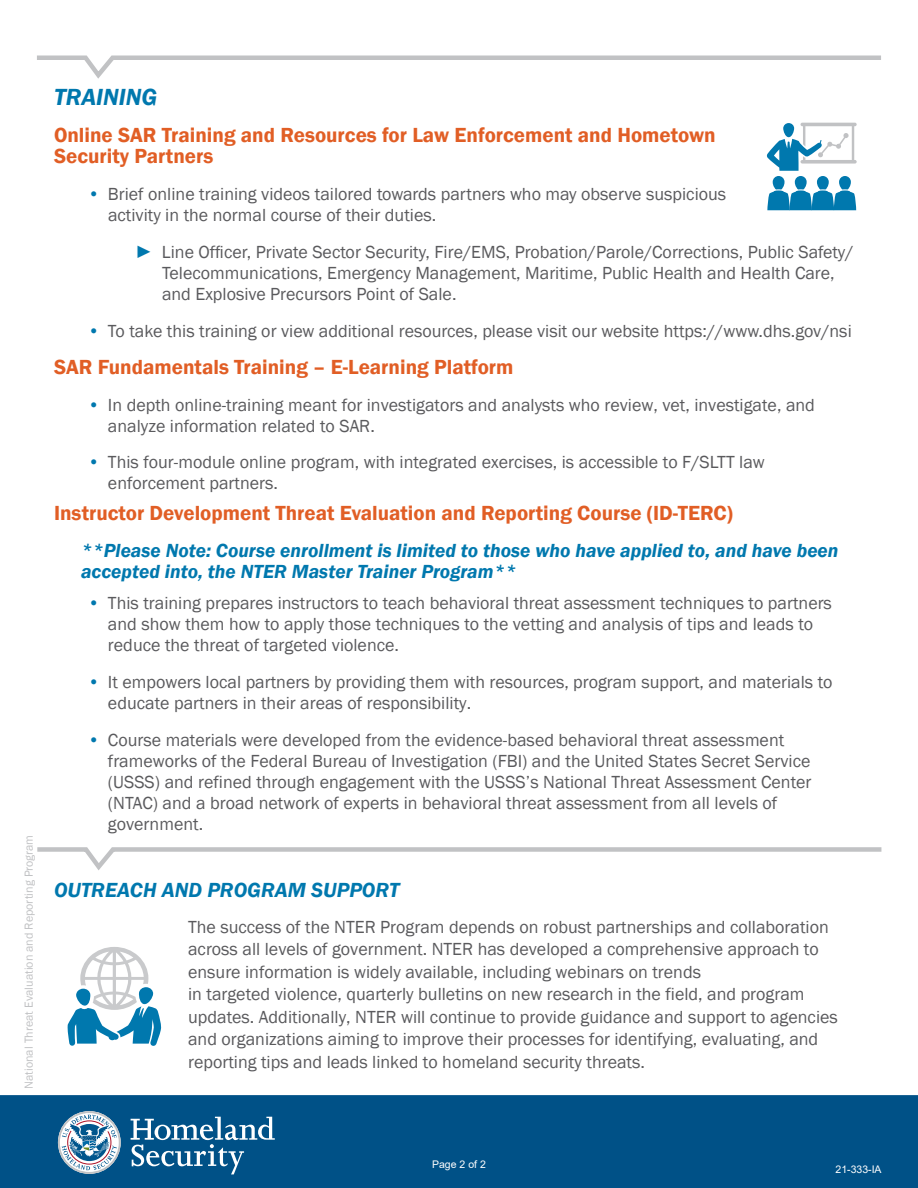
<style>
.page{position:relative;width:918px;height:1188px;background:#fff}
.page>*{position:absolute;margin:0;border:0;box-sizing:border-box;transform-origin:0 0}
.t1{font:italic 600 24px "Franklin Gothic";color:#0078ae}
.t2{font:600 21px/21px "Franklin Gothic";color:#e15e25}
.t3{font:italic 21px "Franklin Gothic Demi";color:#0078ae}
.t4{font:italic 600 19.5px/21px "Franklin Gothic";color:#0078ae}
.t5{font:18px/21px "Franklin Gothic";color:#5a5a5d}
.t6{font:12px "Franklin Gothic";color:#c1c2c4}
.t7{font:10.5px "Arial";color:#fff}
.s1{color:#0078ae}
.s2{font-style:inherit}
.s3{font-family:"Franklin Gothic";font-weight:600}
</style>
<div class="page">
<div style="left:0;top:1095px;width:918px;height:93px;background:#005187;border:3px solid #005187"></div>
<svg style="left:131px;top:1117px;width:144px;height:57px"></svg>
<svg style="left:58px;top:1111px;width:63px;height:63px"></svg>
<svg style="left:67px;top:947px;width:94px;height:99px"></svg>
<svg style="left:767px;top:123px;width:90px;height:87px"></svg>
<svg style="left:37px;top:847px;width:845px;height:23px"></svg>
<svg style="left:37px;top:55px;width:844px;height:24px"></svg>
<p class="t6" style="left:21px;top:1089px;width:256px;rotate:-90deg">National Threat Evaluation and Reporting Program</p>
<p class="t1" style="left:54px;top:81px;width:105px">TRAINING</p>
<p class="t2" style="left:54px;top:125px;width:663px">Online SAR Training and Resources for Law Enforcement and Hometown<br>Security Partners</p>
<p class="t5" style="left:108px;top:184px;width:620px;text-indent:-20px"><span class="s1">•</span> Brief online training videos tailored towards partners who may observe suspicious activity in the normal course of their duties.</p>
<p class="t5" style="left:162px;top:242px;width:693px;text-indent:-27px"><span class="s1">►</span> Line Officer, Private Sector Security, Fire/EMS, Probation/Parole/Corrections, Public Safety/<br>Telecommunications, Emergency Management, Maritime, Public Health and Health Care, and Explosive Precursors Point of Sale.</p>
<p class="t5" style="left:88px;top:321px;width:766px"><span class="s1">•</span> To take this training or view additional resources, please visit our website https://www.dhs.gov/nsi</p>
<p class="t2" style="left:54px;top:356px;width:461px">SAR Fundamentals Training – E-Learning Platform</p>
<p class="t5" style="left:108px;top:394px;width:709px;text-indent:-20px"><span class="s1">•</span> In depth online-training meant for investigators and analysts who review, vet, investigate, and analyze information related to SAR.</p>
<p class="t5" style="left:108px;top:452px;width:658px;text-indent:-20px"><span class="s1">•</span> This four-module online program, with integrated exercises, is accessible to F/SLTT law enforcement partners.</p>
<p class="t2" style="left:54px;top:503px;width:680px">Instructor Development Threat Evaluation and Reporting Course (ID-TERC)</p>
<p class="t4" style="left:81px;top:540px;width:759px">**Please Note: Course enrollment is limited to those who have applied to, and have been accepted into, the NTER Master Trainer Program**</p>
<p class="t5" style="left:108px;top:593px;width:726px;text-indent:-20px"><span class="s1">•</span> This training prepares instructors to teach behavioral threat assessment techniques to partners and show them how to apply those techniques to the vetting and analysis of tips and leads to reduce the threat of targeted violence.</p>
<p class="t5" style="left:108px;top:672px;width:726px;text-indent:-20px"><span class="s1">•</span> It empowers local partners by providing them with resources, <span class="s2">program</span> support, and materials to educate partners in their areas of responsibility.</p>
<p class="t5" style="left:108px;top:730px;width:705px;text-indent:-20px"><span class="s1">•</span> Course materials were developed from the evidence-based behavioral threat assessment frameworks <span class="s2">of</span> the Federal Bureau of Investigation (FBI) and the United States Secret Service (USSS) and refined through engagement with the USSS’s National Threat Assessment Center (NTAC) and a broad network of experts in behavioral threat assessment from all levels of government.</p>
<p class="t3" style="left:54px;top:876px;width:347px"><span class="s3">OUTREACH AND</span> PROGRAM SUPPORT</p>
<p class="t5" style="left:188px;top:916px;width:651px;line-height:22.5px">The success of the NTER Program depends on robust partnerships and collaboration across all levels of government. NTER has developed a comprehensive approach to ensure information is widely available, including webinars on trends<br>in targeted violence, quarterly bulletins on new research in the field, and program updates. Additionally, NTER <span class="s2">will continue to</span> provide guidance and support to agencies and organizations aiming to improve their processes for identifying, evaluating, and reporting tips and leads linked to homeland security threats.</p>
<p class="t7" style="left:432px;top:1157px;width:55px">Page 2 of 2</p>
<p class="t7" style="left:836px;top:1162px;width:48px">21-333-IA</p>
</div>
